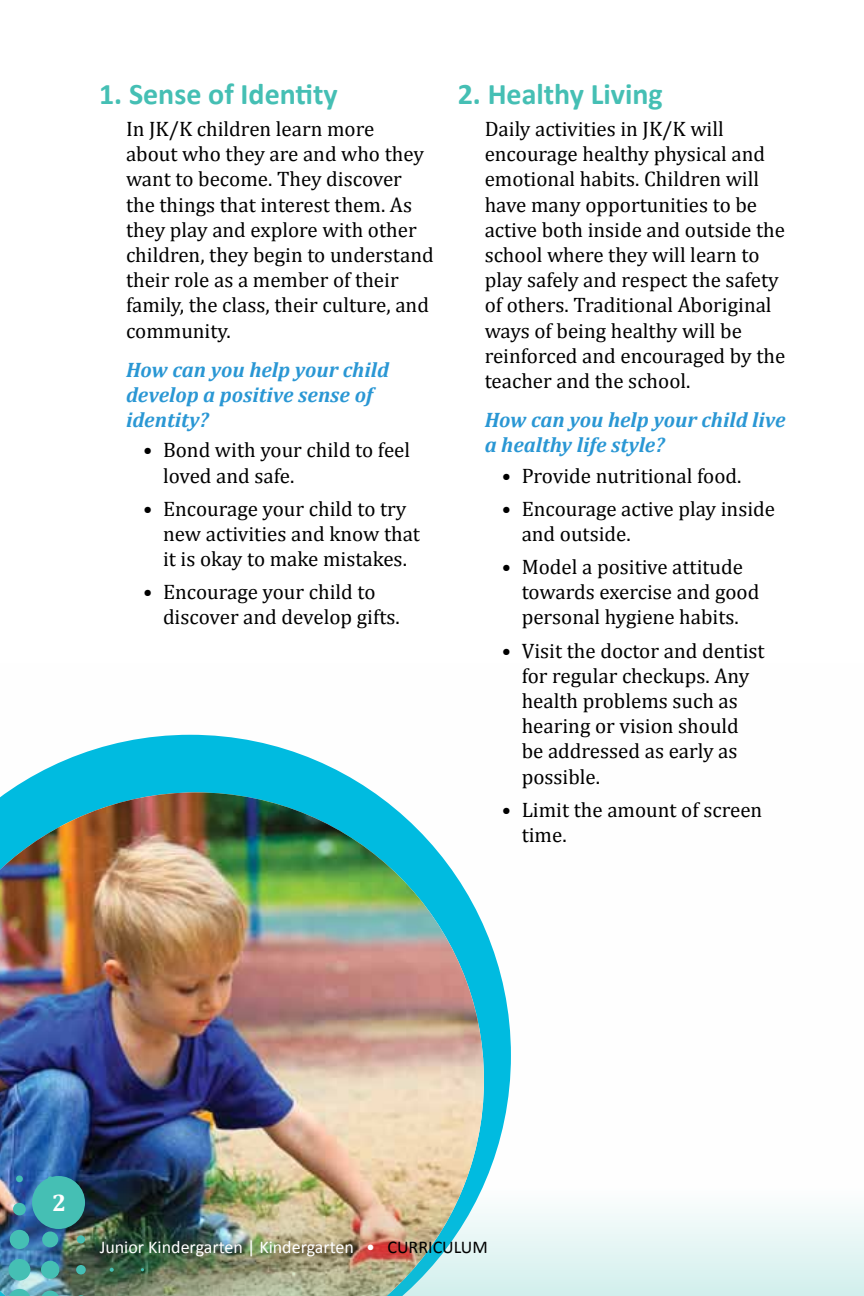
<style>
.page{position:relative;width:864px;height:1296px;background:#fff}
.page>*{position:absolute;margin:0;border:0;box-sizing:border-box;transform-origin:0 0}
.t1{font:700 30px "Calibri";color:#45bfb4}
.t2{font:700 24px "Cambria";color:#fff}
.t3{font:21px/25.2px "Cambria";color:#000}
.t4{font:italic 700 21px/25.2px "Cambria";color:#2a97d4}
.t5{font:18px "Calibri";color:#fff}
.s1{color:#000}
</style>
<div class="page">
<img style="left:0;top:734px;width:864px;height:562px">
<svg style="left:8px;top:1289px;width:23px;height:7px"></svg>
<svg style="left:41px;top:1291px;width:19px;height:5px"></svg>
<div style="left:8px;top:1259px;width:22px;height:22px;background:#45bfb4;border-radius:50%"></div>
<div style="left:41px;top:1261px;width:18px;height:18px;background:#45bfb4;border-radius:50%"></div>
<div style="left:76px;top:1265px;width:10px;height:10px;background:#45bfb4;border-radius:50%"></div>
<svg style="left:110px;top:1268px;width:4px;height:4px"></svg>
<div style="left:10px;top:1230px;width:19px;height:19px;background:#45bfb4;border-radius:50%"></div>
<div style="left:42px;top:1232px;width:16px;height:15px;background:#45bfb4;border-radius:50%"></div>
<div style="left:77px;top:1235px;width:8px;height:8px;background:#45bfb4;border-radius:50%"></div>
<div style="left:13px;top:1203px;width:13px;height:12px;background:#45bfb4;border-radius:50%"></div>
<div style="left:16px;top:1175px;width:7px;height:7px;background:#45bfb4;border-radius:50%"></div>
<div style="left:32px;top:1176px;width:53px;height:53px;background:#45bfb4;border-radius:50%"></div>
<h1 class="t1" style="left:99px;top:74px;width:240px">1. Sense of Identity</h1>
<p class="t3" style="left:126px;top:116px;width:309px">In JK/K children learn more<br>about who they are and who they want to become. They discover the things that interest them. As they play and explore with other children, they begin to understand their role as a member of their family, the class, their culture, and community.</p>
<p class="t4" style="left:126px;top:356px;width:265px">How can you help your child develop a positive sense of identity?</p>
<p class="t3" style="left:163px;top:438px;width:249px;text-indent:-20px">• Bond with your child to feel loved and safe.</p>
<p class="t3" style="left:163px;top:496px;width:259px;text-indent:-20px">• Encourage your child to try new activities and know that it is okay to make mistakes.</p>
<p class="t3" style="left:163px;top:579px;width:238px;text-indent:-20px">• Encourage your child to discover and develop gifts.</p>
<h1 class="t1" style="left:458px;top:74px;width:207px">2. Healthy Living</h1>
<p class="t3" style="left:485px;top:116px;width:302px">Daily activities in JK/K will encourage healthy physical and emotional habits. Children will have many opportunities to be active both inside and outside the school where they will learn to play safely and respect the safety of others. Traditional Aboriginal ways of being healthy will be reinforced and encouraged by the teacher and the school.</p>
<p class="t4" style="left:485px;top:407px;width:302px">How can you help your child live a healthy life style?</p>
<p class="t3" style="left:502px;top:463px;width:241px">• Provide nutritional food.</p>
<p class="t3" style="left:522px;top:496px;width:255px;text-indent:-20px">• Encourage active play inside and outside.</p>
<p class="t3" style="left:522px;top:554px;width:239px;text-indent:-20px">• Model a positive attitude towards exercise and good personal hygiene habits.</p>
<p class="t3" style="left:522px;top:638px;width:245px;text-indent:-20px">• Visit the doctor and dentist for regular checkups. Any health problems such as hearing or vision should be addressed as early as possible.</p>
<p class="t3" style="left:522px;top:797px;width:242px;text-indent:-20px">• Limit the amount of screen time.</p>
<p class="t2" style="left:52px;top:1188px;width:16px">2</p>
<p class="t5" style="left:100px;top:1236px;width:390px">Junior Kindergarten | Kindergarten • <span class="s1">CURRICULUM</span></p>
</div>
